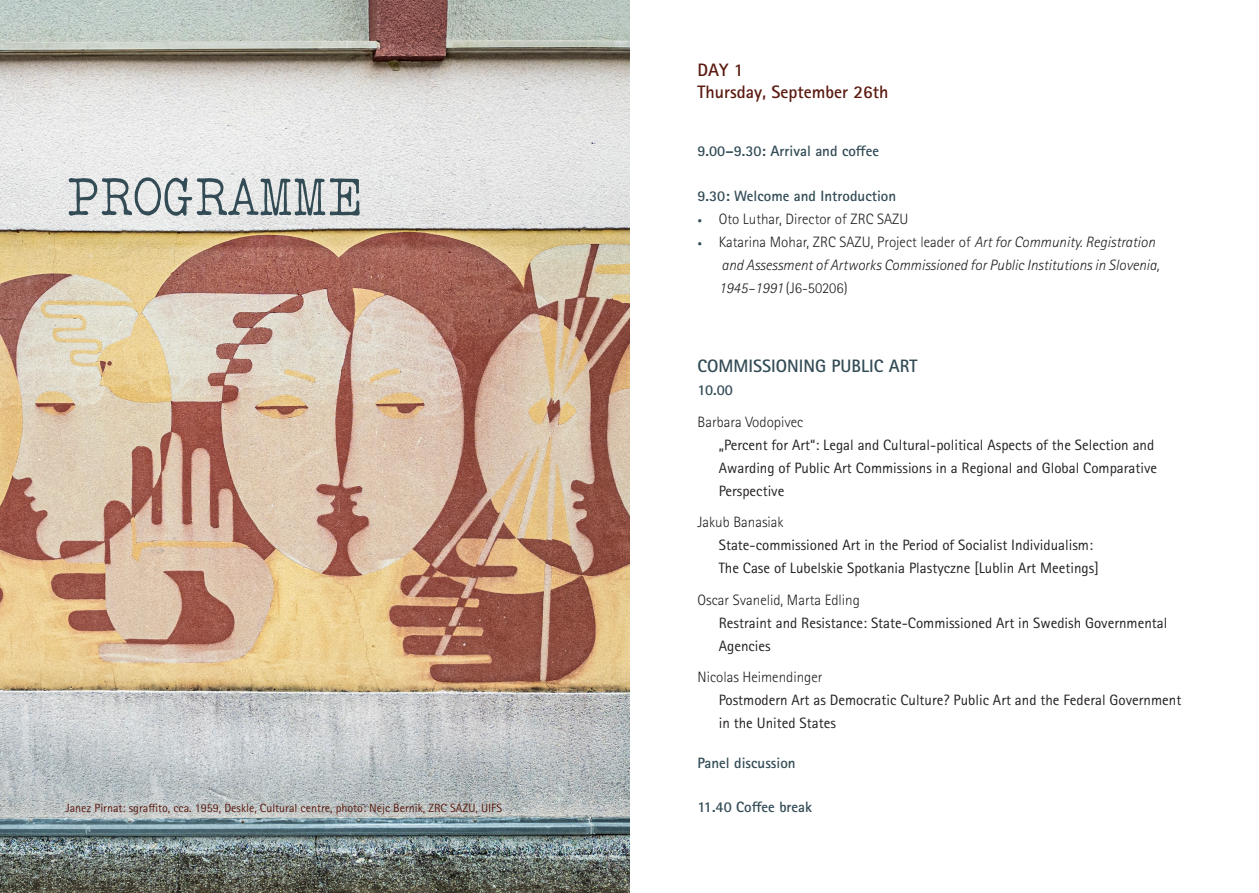
<style>
.page{position:relative;width:1259px;height:893px;background:#fff}
.page>*{position:absolute;margin:0;border:0;box-sizing:border-box;transform-origin:0 0}
.t1{font:700 18px "Rotis Sans Serif Pro";color:#5a1a0f}
.t2{font:700 18px "Rotis Sans Serif Pro";color:#324b55}
.t3{font:15px/23px "Rotis Sans Serif Pro";color:#231f20}
.t4{font:italic 300 15px/23px "Rotis Sans Serif Pro";color:#231f20}
.t5{font:300 15px "Rotis Sans Serif Pro";color:#231f20}
.t6{font:700 15px "Rotis Sans Serif Pro";color:#324b55}
.t7{font:12px "Rotis Sans Serif Pro";color:#5a1a0f}
.s1{font-weight:700;font-size:9px;color:#324b55}
.s2{font-weight:700;font-style:normal;font-size:9px;color:#324b55}
.s3{font-style:normal}
</style>
<div class="page">
<img style="left:0;top:0;width:629px;height:893px">
<svg style="left:69px;top:177px;width:291px;height:39px"></svg>
<p class="t1" style="left:697px;top:59px;width:48px">DAY 1</p>
<p class="t1" style="left:697px;top:81px;width:192px">Thursday, September 26th</p>
<p class="t6" style="left:697px;top:141px;width:183px">9.00–9.30: Arrival and coffee</p>
<p class="t6" style="left:697px;top:187px;width:200px">9.30: Welcome and Introduction</p>
<p class="t5" style="left:697px;top:211px;width:212px"><span class="s1">•</span> Oto Luthar, Director of ZRC SAZU</p>
<p class="t4" style="left:719px;top:231px;width:442px;text-indent:-21px"><span class="s2">•</span> <span class="s3">Katarina Mohar, ZRC SAZU, Project leader of</span> Art for Community. Registration and Assessment of Artworks Commissioned for Public Institutions in Slovenia,<br>1945–1991 <span class="s3">(J6-50206)</span></p>
<p class="t2" style="left:697px;top:355px;width:221px">COMMISSIONING PUBLIC ART</p>
<p class="t6" style="left:697px;top:381px;width:37px">10.00</p>
<p class="t5" style="left:697px;top:413px;width:107px">Barbara Vodopivec</p>
<p class="t3" style="left:719px;top:433px;width:440px">„Percent for Art“: Legal and Cultural-political Aspects of the Selection and<br>Awarding of Public Art Commissions in a Regional and Global Comparative<br>Perspective</p>
<p class="t5" style="left:697px;top:514px;width:88px">Jakub Banasiak</p>
<p class="t3" style="left:719px;top:534px;width:376px">State-commissioned Art in the Period of Socialist Individualism:</p>
<p class="t3" style="left:719px;top:557px;width:381px">The Case of Lubelskie Spotkania Plastyczne [Lublin Art Meetings]</p>
<p class="t5" style="left:697px;top:591px;width:164px">Oscar Svanelid, Marta Edling</p>
<p class="t3" style="left:719px;top:611px;width:450px">Restraint and Resistance: State-Commissioned Art in Swedish Governmental<br>Agencies</p>
<p class="t5" style="left:697px;top:668px;width:126px">Nicolas Heimendinger</p>
<p class="t3" style="left:719px;top:689px;width:464px">Postmodern Art as Democratic Culture? Public Art and the Federal Government in the United States</p>
<p class="t6" style="left:697px;top:753px;width:100px">Panel discussion</p>
<p class="t7" style="left:65px;top:801px;width:438px">Janez Pirnat: sgraffito, cca. 1959, Deskle, Cultural centre, photo: Nejc Bernik, ZRC SAZU, UIFS</p>
<p class="t6" style="left:697px;top:798px;width:116px">11.40 Coffee break</p>
</div>
